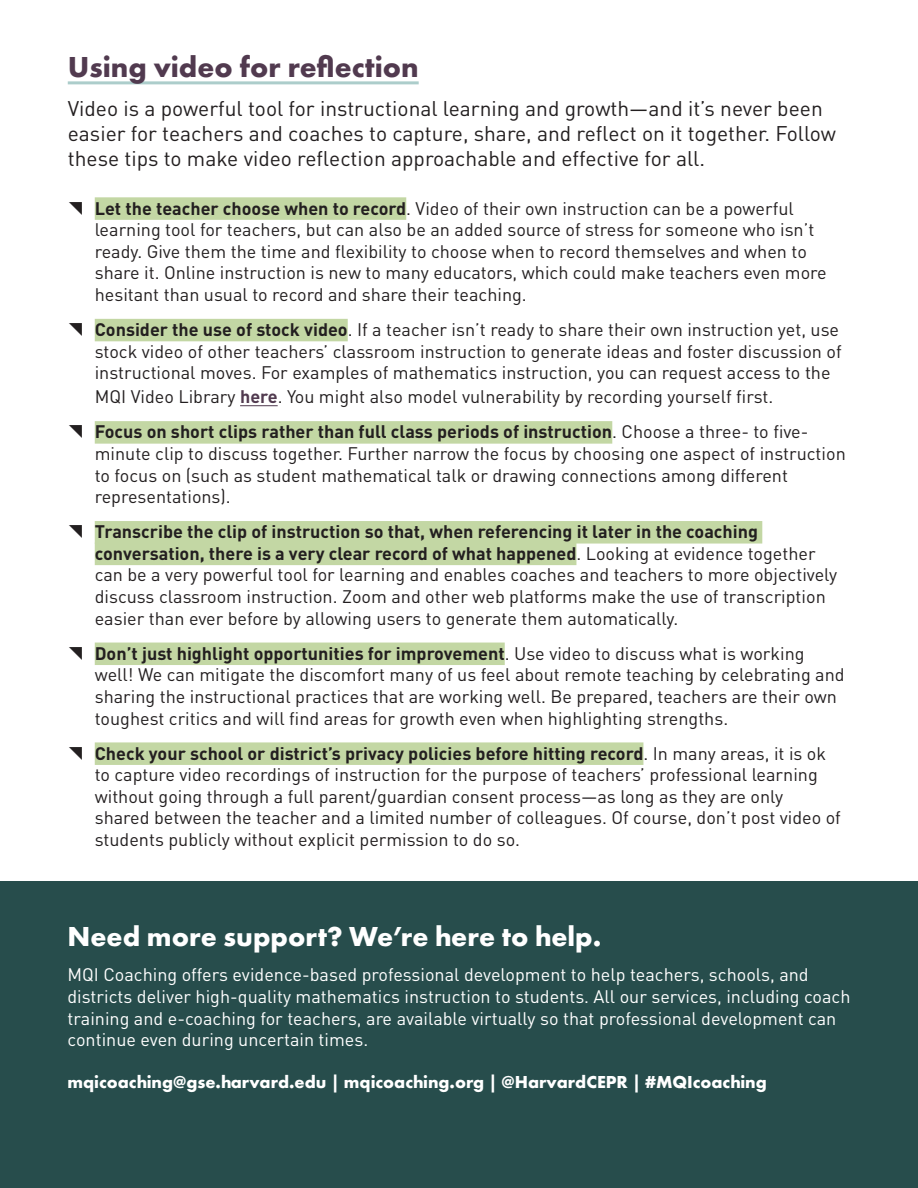
<style>
.page{position:relative;width:918px;height:1188px;background:#fff}
.page>*{position:absolute;margin:0;border:0;box-sizing:border-box;transform-origin:0 0}
.t1{font:700 30px "Futura PT";color:#513a4f}
.t2{font:700 28.5px "Futura PT";color:#fff}
.t3{font:21px/25.2px "DIN Pro";color:#231f20}
.t4{font:18px/21.6px "DIN Pro";color:#231f20}
.t5{font:18px/21.6px "DIN Pro";color:#fff}
.t6{font:700 18px "Futura PT";color:#fff}
.s1{font-weight:700}
.s2{font-weight:700;color:#513a4f}
</style>
<div class="page">
<div style="left:0;top:881px;width:918px;height:307px;background:#274d4c"></div>
<hr style="left:68px;top:81px;width:351px;height:3px;background:#accdcb">
<div style="left:95px;top:197px;width:311px;height:23px;background:#c3d7a4"></div>
<div style="left:95px;top:319px;width:253px;height:22px;background:#c3d7a4"></div>
<hr style="left:240px;top:405px;width:38px;height:1px;background:#513a4f">
<div style="left:95px;top:421px;width:517px;height:23px;background:#c3d7a4"></div>
<div style="left:95px;top:521px;width:667px;height:23px;background:#c3d7a4"></div>
<div style="left:95px;top:543px;width:481px;height:22px;background:#c3d7a4"></div>
<div style="left:95px;top:643px;width:410px;height:22px;background:#c3d7a4"></div>
<div style="left:95px;top:742px;width:548px;height:23px;background:#c3d7a4"></div>
<p class="t1" style="left:68px;top:48px;width:352px">Using video for reflection</p>
<p class="t3" style="left:68px;top:95px;width:770px">Video is a powerful tool for instructional learning and growth—and it’s never been easier for teachers and coaches to capture, share, and reflect on it together. Follow these tips to make video reflection approachable and effective for all.</p>
<p class="t4" style="left:95px;top:197px;width:734px"><span class="s1">Let the teacher choose when to record</span>. Video of their own instruction can be a powerful learning tool for teachers, but can also be an added source of stress for someone who isn’t ready. Give them the time and flexibility to choose when to record themselves and when to share it. Online instruction is new to many educators, which could make teachers even more hesitant than usual to record and share their teaching.</p>
<p class="t4" style="left:95px;top:318px;width:748px"><span class="s1">Consider the use of stock video</span>. If a teacher isn’t ready to share their own instruction yet, use stock video of other teachers’ classroom instruction to generate ideas and foster discussion of instructional moves. For examples of mathematics instruction, you can request access to the</p>
<p class="t4" style="left:95px;top:385px;width:680px">MQI Video Library <span class="s2">here</span>. You might also model vulnerability by recording yourself first.</p>
<p class="t4" style="left:95px;top:420px;width:753px"><span class="s1">Focus on short clips rather than full class periods of instruction</span>. Choose a three- to five&shy;minute clip to discuss together. Further narrow the focus by choosing one aspect of instruction to focus on (such as student mathematical talk or drawing connections among different representations).</p>
<p class="t4" style="left:95px;top:520px;width:744px"><span class="s1">Transcribe the clip of instruction so that, when referencing it later in the coaching conversation, there is a very clear record of what happened</span>. Looking at evidence together can be a very powerful tool for learning and enables coaches and teachers to more objectively discuss classroom instruction. Zoom and other web platforms make the use of transcription easier than ever before by allowing users to generate them automatically.</p>
<p class="t4" style="left:95px;top:642px;width:751px"><span class="s1">Don’t just highlight opportunities for improvement</span>. Use video to discuss what is working well! We can mitigate the discomfort many of us feel about remote teaching by celebrating and sharing the instructional practices that are working well. Be prepared, teachers are their own toughest critics and will find areas for growth even when highlighting strengths.</p>
<p class="t4" style="left:95px;top:742px;width:748px"><span class="s1">Check your school or district’s privacy policies before hitting record</span>. In many areas, it is ok to capture video recordings of instruction for the purpose of teachers’ professional learning without going through a full parent/guardian consent process—as long as they are only shared between the teacher and a limited number of colleagues. Of course, don’t post video of students publicly without explicit permission to do so.</p>
<p class="t2" style="left:68px;top:918px;width:535px">Need more support? We’re here to help.</p>
<p class="t5" style="left:68px;top:963px;width:785px">MQI Coaching offers evidence-based professional development to help teachers, schools, and districts deliver high-quality mathematics instruction to students. All our services, including coach training and e-coaching for teachers, are available virtually so that professional development can continue even during uncertain times.</p>
<p class="t6" style="left:68px;top:1070px;width:701px">mqicoaching@gse.harvard.edu | mqicoaching.org | @HarvardCEPR | #MQIcoaching</p>
</div>
